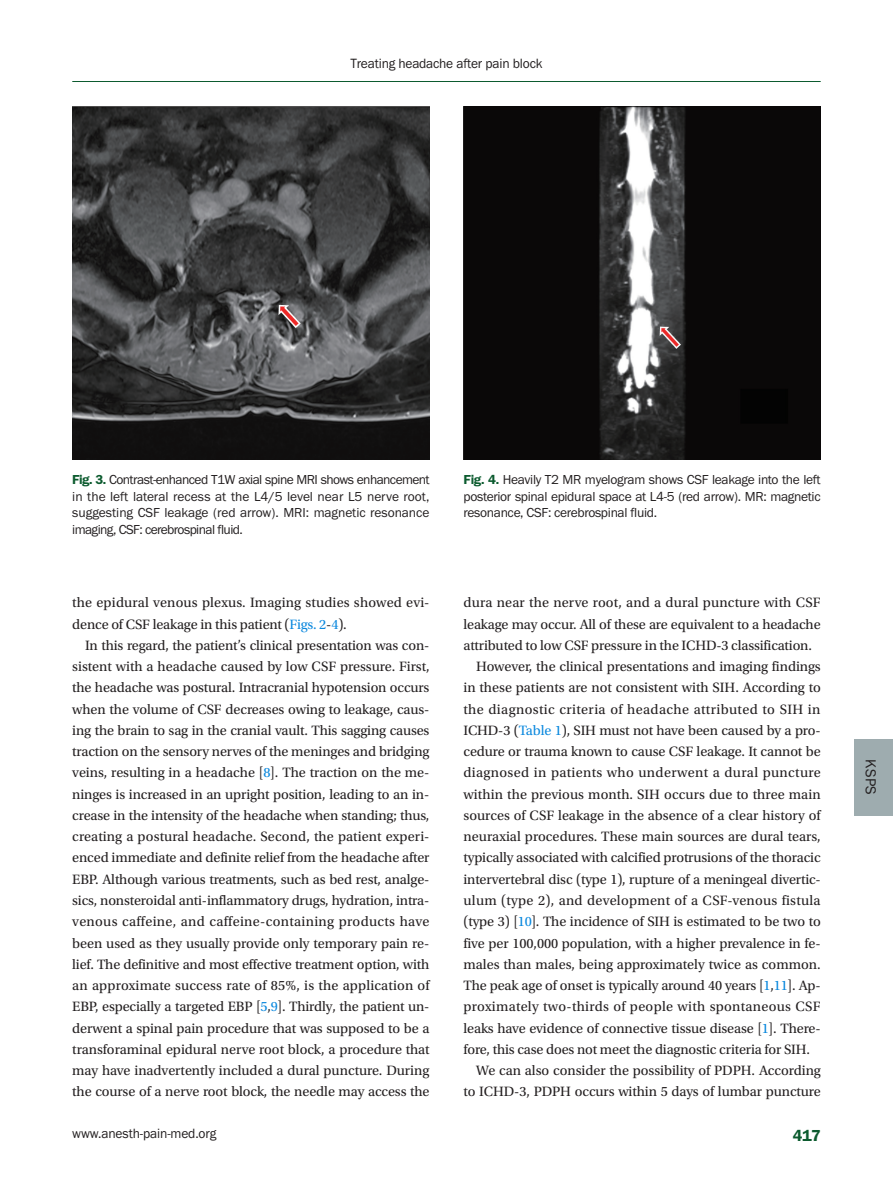
<style>
.page{position:relative;width:893px;height:1191px;background:#fff}
.page>*{position:absolute;margin:0;border:0;box-sizing:border-box;transform-origin:0 0}
.t1{font:600 16.5px "Franklin Gothic Pro";color:#0c5b2f}
.t2{font:15px "Franklin Gothic Pro";color:#231f20}
.body{font:14.25px/21.3px "Utopia Std";letter-spacing:-.01em;color:#231f20;text-align:justify}
.body-2{font:14.25px/21.3px "Utopia Std";letter-spacing:.01em;color:#231f20}
.t3{font:13.95px "Franklin Gothic Pro";letter-spacing:-.01em;color:#231f20}
.fig-caption{font:13.5px/16.5px "Franklin Gothic Pro";letter-spacing:-.025em;color:#231f20;text-align:justify}
.s1{font-weight:600;color:#0c5b2f}
.s2{color:#0b88de}
</style>
<div class="page">
<img style="left:72px;top:106px;width:357px;height:353px">
<img style="left:463px;top:106px;width:358px;height:353px">
<hr style="left:72px;top:81px;width:749px;height:1px;background:#0c5b2f">
<div style="left:855px;top:739px;width:38px;height:76px;background:#9eacaf"></div>
<p class="t3" style="left:350px;top:56px;width:193px">Treating headache after pain block</p>
<p class="fig-caption" style="left:72px;top:472px;width:359px"><span class="s1">Fig. 3.</span> Contrast-enhanced T1W axial spine MRI shows enhancement in the left lateral recess at the L4/5 level near L5 nerve root, suggesting CSF leakage (red arrow). MRI: magnetic resonance imaging, CSF: cerebrospinal fluid.</p>
<p class="fig-caption" style="left:463px;top:472px;width:359px"><span class="s1">Fig. 4.</span> Heavily T2 MR myelogram shows CSF leakage into the left posterior spinal epidural space at L4-5 (red arrow). MR: magnetic resonance, CSF: cerebrospinal fluid.</p>
<p class="body-2" style="left:72px;top:592px;width:359px">the epidural venous plexus. Imaging studies showed evi&shy;dence of CSF leakage in this patient (<span class="s2">Figs. 2</span>-<span class="s2">4</span>).</p>
<p class="body" style="left:72px;top:635px;width:359px;text-indent:13px">In this regard, the patient’s clinical presentation was con&shy;sistent with a headache caused by low CSF pressure. First, the headache was postural. Intracranial hypotension occurs when the volume of CSF decreases owing to leakage, caus&shy;ing the brain to sag in the cranial vault. This sagging causes traction on the sensory nerves of the meninges and bridging veins, resulting in a headache [<span class="s2">8</span>]. The traction on the me&shy;ninges is increased in an upright position, leading to an in&shy;crease in the intensity of the headache when standing; thus, creating a postural headache. Second, the patient experi&shy;enced immediate and definite relief from the headache after EBP. Although various treatments, such as bed rest, analge&shy;sics, nonsteroidal anti-inflammatory drugs, hydration, intra&shy;venous caffeine, and caffeine-containing products have been used as they usually provide only temporary pain re&shy;lief. The definitive and most effective treatment option, with an approximate success rate of 85%, is the application of EBP, especially a targeted EBP [<span class="s2">5</span>,<span class="s2">9</span>]. Thirdly, the patient un&shy;derwent a spinal pain procedure that was supposed to be a transforaminal epidural nerve root block, a procedure that may have inadvertently included a dural puncture. During the course of a nerve root block, the needle may access the</p>
<p class="body" style="left:463px;top:592px;width:359px">dura near the nerve root, and a dural puncture with CSF leakage may occur. All of these are equivalent to a headache attributed to low CSF pressure in the ICHD-3 classification.</p>
<p class="body" style="left:463px;top:656px;width:359px;text-indent:13px">However, the clinical presentations and imaging findings in these patients are not consistent with SIH. According to the diagnostic criteria of headache attributed to SIH in ICHD-3 (<span class="s2">Table 1</span>), SIH must not have been caused by a pro&shy;cedure or trauma known to cause CSF leakage. It cannot be diagnosed in patients who underwent a dural puncture within the previous month. SIH occurs due to three main sources of CSF leakage in the absence of a clear history of neuraxial procedures. These main sources are dural tears, typically associated with calcified protrusions of the thoracic intervertebral disc (type 1), rupture of a meningeal divertic&shy;ulum (type 2), and development of a CSF-venous fistula (type 3) [<span class="s2">10</span>]. The incidence of SIH is estimated to be two to five per 100,000 population, with a higher prevalence in fe&shy;males than males, being approximately twice as common.<br>The peak age of onset is typically around 40 years [<span class="s2">1</span>,<span class="s2">11</span>]. Ap&shy;proximately two-thirds of people with spontaneous CSF leaks have evidence of connective tissue disease [<span class="s2">1</span>]. There&shy;fore, this case does not meet the diagnostic criteria for SIH.</p>
<p class="body" style="left:463px;top:1060px;width:359px;text-align:right">We can also consider the possibility of PDPH. According to ICHD-3, PDPH occurs within 5 days of lumbar puncture</p>
<p class="t3" style="left:72px;top:1125px;width:146px">www.anesth-pain-med.org</p>
<p class="t1" style="left:793px;top:1122px;width:30px">417</p>
<p class="t2" style="left:879px;top:759px;width:37px;rotate:90deg">KSPS</p>
</div>
